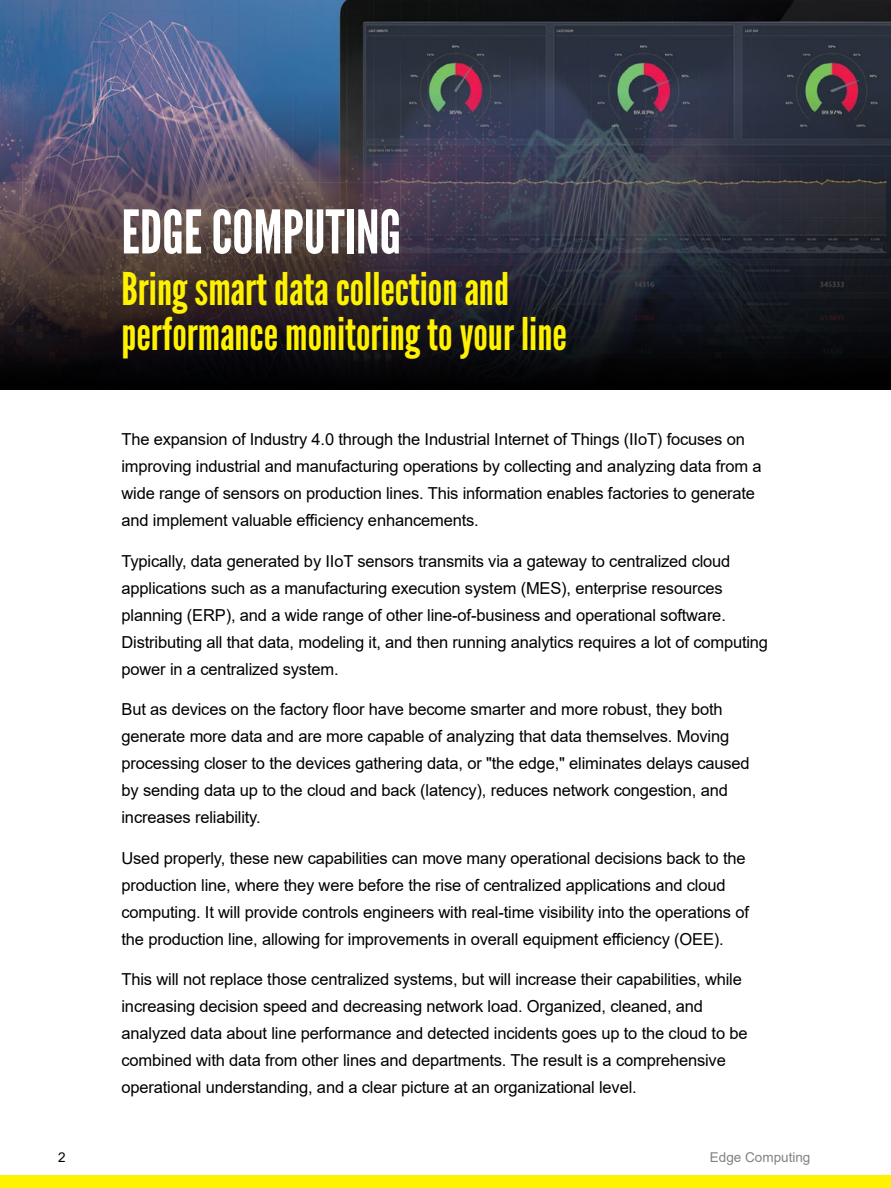
<style>
.page{position:relative;width:891px;height:1188px;background:#fff}
.page>*{position:absolute;margin:0;border:0;box-sizing:border-box;transform-origin:0 0}
.t1{font:60px "League Gothic";color:#fff}
.t2{font:45px/45px "League Gothic";color:#fff200}
.t3{font:16.5px/27px "Arial";letter-spacing:-.01em;color:#000}
.t4{font:13.5px "Arial";color:#808285}
.t5{font:13.5px "Arial";color:#000}
</style>
<div class="page">
<img style="left:0;top:0;width:891px;height:92px">
<svg style="left:0;top:92px;width:891px;height:298px;background:#33303c"></svg>
<div style="left:0;top:1175px;width:891px;height:13px;background:#fff200"></div>
<h1 class="t1" style="left:122px;top:196px;width:281px">EDGE COMPUTING</h1>
<h2 class="t2" style="left:122px;top:267px;width:447px">Bring smart data collection and performance monitoring to your line</h2>
<p class="t3" style="left:122px;top:426px;width:642px">The expansion of Industry 4.0 through the Industrial Internet of Things (IIoT) focuses on improving industrial and manufacturing operations by collecting and analyzing data from a wide range of sensors on production lines. This information enables factories to generate and implement valuable efficiency enhancements.</p>
<p class="t3" style="left:122px;top:547px;width:648px">Typically, data generated by IIoT sensors transmits via a gateway to centralized cloud applications such as a manufacturing execution system (MES), enterprise resources planning (ERP), and a wide range of other line-of-business and operational software.<br>Distributing all that data, modeling it, and then running analytics requires a lot of computing power in a centralized system.</p>
<p class="t3" style="left:122px;top:696px;width:630px">But as devices on the factory floor have become smarter and more robust, they both generate more data and are more capable of analyzing that data themselves. Moving processing closer to the devices gathering data, or "the edge," eliminates delays caused by sending data up to the cloud and back (latency), reduces network congestion, and increases reliability.</p>
<p class="t3" style="left:122px;top:844px;width:629px">Used properly, these new capabilities can move many operational decisions back to the production line, where they were before the rise of centralized applications and cloud computing. It will provide controls engineers with real-time visibility into the operations of the production line, allowing for improvements in overall equipment efficiency (OEE).</p>
<p class="t3" style="left:122px;top:966px;width:628px">This will not replace those centralized systems, but will increase their capabilities, while increasing decision speed and decreasing network load. Organized, cleaned, and analyzed data about line performance and detected incidents goes up to the cloud to be combined with data from other lines and departments. The result is a comprehensive operational understanding, and a clear picture at an organizational level.</p>
<p class="t5" style="left:58px;top:1148px;width:9px">2</p>
<p class="t4" style="left:710px;top:1148px;width:102px">Edge Computing</p>
</div>
